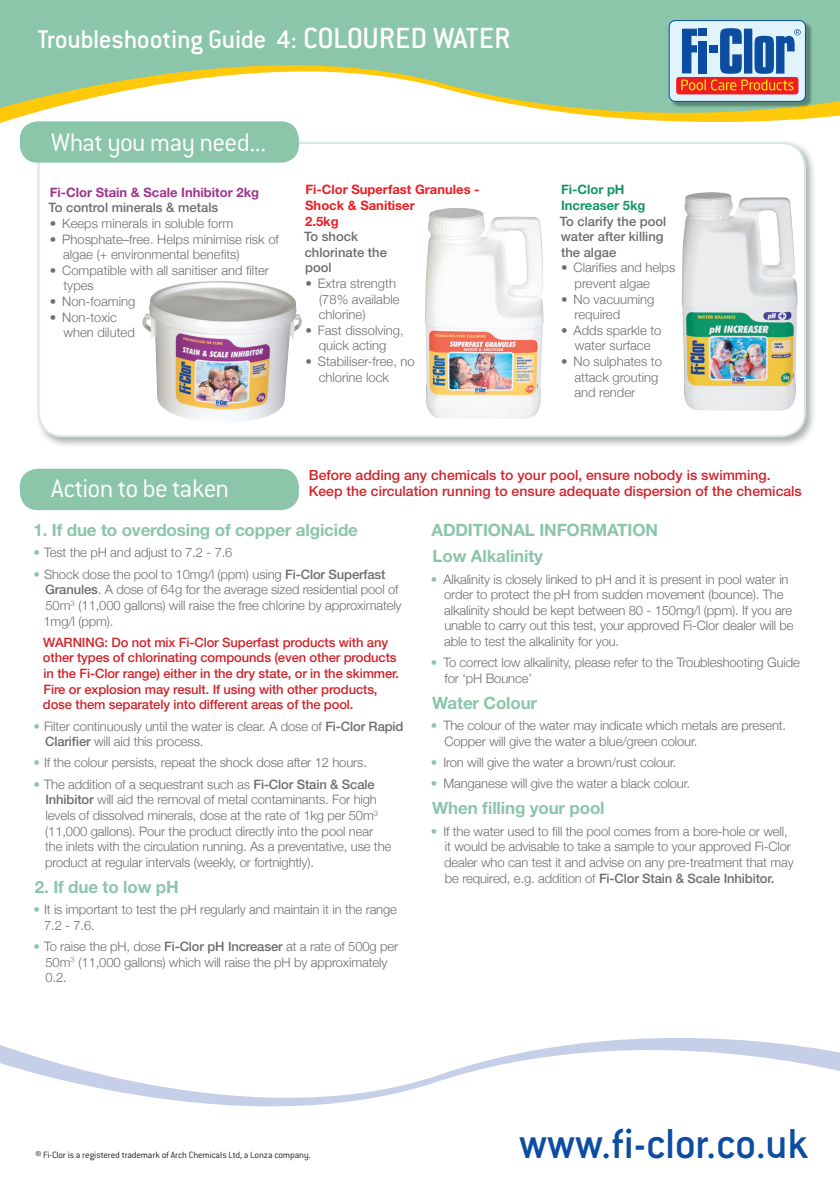
<style>
.page{position:relative;width:840px;height:1191px;background:#fff}
.page>*{position:absolute;margin:0;border:0;box-sizing:border-box;transform-origin:0 0}
.t1{font:500 46px "Conduit ITC";letter-spacing:-.01em;color:#0d4da1}
.t2{font:500 28px "Conduit ITC";letter-spacing:-.015em;color:#fff}
.t3{font:300 28px "Conduit ITC";letter-spacing:-.025em;color:#fff}
.t4{font:700 17px/26px "Helvetica Neue";letter-spacing:-.01em;color:#8bc5aa}
.t5{font:500 14px/16.8px "Helvetica Neue";color:#d1232a}
.t6{font:300 13px/15.6px "Helvetica Neue";letter-spacing:-.01em;color:#6c6d70}
.t7{font:500 13px/15.6px "Helvetica Neue";letter-spacing:-.01em;color:#d1232a}
.t8{font:500 13px/15.6px "Helvetica Neue";color:#6c6d70}
.t9{font:700 13px/15.6px "Helvetica Neue";color:#ee1d23}
.t10{font:700 13px "Helvetica Neue";color:#9f348d}
.t11{font:700 13px/15.6px "Helvetica Neue";color:#139766}
.t12{font:300 10px "Conduit ITC";letter-spacing:-.015em;color:#231f20}
.s1{font-size:32px}
.s2{color:#8bc5aa}
.s3{font-weight:500}
.s4{font-size:14px}
</style>
<div class="page">
<svg style="left:0;top:0;width:839px;height:139px;fill:#8bc5aa"></svg>
<div style="left:20px;top:469px;width:279px;height:41px;background:#8bc5aa;border-radius:18px"></div>
<img style="left:669px;top:21px;width:142px;height:87px">
<svg style="left:668px;top:20px;width:137px;height:82px;background:#a09cb4"></svg>
<img style="left:37px;top:150px;width:777px;height:296px">
<svg style="left:38px;top:142px;width:767px;height:295px"></svg>
<div style="left:20px;top:121px;width:279px;height:42px;background:#8bc5aa;border-radius:18px"></div>
<svg style="left:0;top:1038px;width:839px;height:69px"></svg>
<img style="left:681px;top:192px;width:116px;height:218px">
<img style="left:142px;top:281px;width:160px;height:142px">
<img style="left:424px;top:208px;width:119px;height:211px">
<h2 class="t2" style="left:38px;top:22px;width:474px">Troubleshooting Guide 4: <span class="s1">COLOURED WATER</span></h2>
<h2 class="t3" style="left:51px;top:125px;width:217px">What you may need...</h2>
<p class="t10" style="left:50px;top:184px;width:211px">Fi-Clor Stain &amp; Scale Inhibitor 2kg</p>
<p class="t8" style="left:49px;top:200px;width:171px">To control minerals &amp; metals</p>
<p class="t6" style="left:50px;top:215px;width:185px">• Keeps minerals in soluble form</p>
<p class="t6" style="left:63px;top:230px;width:217px;text-indent:-13px">• Phosphate–free. Helps minimise risk of algae (+ environmental benefits)</p>
<p class="t6" style="left:63px;top:261px;width:207px;text-indent:-14px">• Compatible with all sanitiser and filter types</p>
<p class="t6" style="left:50px;top:293px;width:87px">• Non-foaming</p>
<p class="t6" style="left:63px;top:308px;width:73px;text-indent:-14px">• Non-toxic when diluted</p>
<p class="t9" style="left:305px;top:182px;width:176px">Fi-Clor Superfast Granules -<br>Shock &amp; Sanitiser<br>2.5kg</p>
<p class="t8" style="left:304px;top:228px;width:84px">To shock chlorinate the pool</p>
<p class="t6" style="left:318px;top:275px;width:82px;text-indent:-13px">• Extra strength (78% available chlorine)</p>
<p class="t6" style="left:305px;top:321px;width:100px;text-align:center">• Fast dissolving, quick acting</p>
<p class="t6" style="left:318px;top:353px;width:97px;text-indent:-13px">• Stabiliser-free, no chlorine lock</p>
<p class="t11" style="left:560px;top:182px;width:86px">Fi-Clor pH<br>Increaser 5kg</p>
<p class="t8" style="left:559px;top:213px;width:108px">To clarify the pool water after killing the algae</p>
<p class="t6" style="left:574px;top:259px;width:102px;text-indent:-14px">• Clarifies and helps prevent algae</p>
<p class="t6" style="left:574px;top:290px;width:81px;text-indent:-14px">• No vacuuming required</p>
<p class="t6" style="left:560px;top:321px;width:102px;text-align:center">• Adds sparkle to water surface</p>
<p class="t6" style="left:574px;top:353px;width:89px;text-indent:-13px">• No sulphates to attack grouting and render</p>
<p class="t5" style="left:309px;top:466px;width:494px">Before adding any chemicals to your pool, ensure nobody is swimming.<br>Keep the circulation running to ensure adequate dispersion of the chemicals</p>
<h2 class="t3" style="left:51px;top:471px;width:180px">Action to be taken</h2>
<h3 class="t4" style="left:33px;top:517px;width:326px">1. If due to overdosing of copper algicide</h3>
<p class="t6" style="left:34px;top:544px;width:200px"><span class="s2">•</span> Test the pH and adjust to 7.2 - 7.6</p>
<p class="t6" style="left:43px;top:565px;width:359px;text-indent:-10px"><span class="s2">•</span> Shock dose the pool to 10mg/l (ppm) using <span class="s3">Fi-Clor Superfast Granules</span>. A dose of 64g for the average sized residential pool of 50m<sup>3</sup> (11,000 gallons) will raise the free chlorine by approximately 1mg/l (ppm).</p>
<p class="t7" style="left:43px;top:634px;width:357px">WARNING: Do not mix Fi-Clor Superfast products with any other types of chlorinating compounds (even other products in the Fi-Clor range) either in the dry state, or in the skimmer.<br>Fire or explosion may result. If using with other products, dose them separately into different areas of the pool.</p>
<p class="t6" style="left:45px;top:717px;width:360px;text-indent:-12px"><span class="s2">•</span> Filter continuously until the water is clear. A dose of <span class="s3">Fi-Clor Rapid<br>Clarifier</span> will aid this process.</p>
<p class="t6" style="left:34px;top:754px;width:335px"><span class="s2">•</span> If the colour persists, repeat the shock dose after 12 hours.</p>
<p class="t6" style="left:45px;top:775px;width:347px;text-indent:-12px"><span class="s2">•</span> The addition of a sequestrant such as <span class="s3">Fi-Clor Stain &amp; Scale Inhibitor</span> will aid the removal of metal contaminants. For high levels of dissolved minerals, dose at the rate of 1kg per 50m<sup>3 </sup>(11,000 gallons). Pour the product directly into the pool near the inlets with the circulation running. As a preventative, use the product at regular intervals (weekly, or fortnightly).</p>
<h3 class="t4" style="left:35px;top:873px;width:145px">2. If due to low pH</h3>
<p class="t6" style="left:44px;top:901px;width:354px;text-indent:-11px"><span class="s2">•</span> It is important to test the pH regularly and maintain it in the range<br>7.2 - 7.6.</p>
<p class="t6" style="left:45px;top:937px;width:354px;text-indent:-12px"><span class="s2">•</span> To raise the pH, dose <span class="s3">Fi-Clor pH Increaser</span> at a rate of 500g per<br>50m<sup>3</sup> (11,000 gallons) which will raise the pH by approximately<br>0.2.</p>
<h3 class="t4" style="left:431px;top:517px;width:228px">ADDITIONAL INFORMATION<br>Low Alkalinity</h3>
<p class="t6" style="left:444px;top:570px;width:351px;text-indent:-13px"><span class="s2">•</span> Alkalinity is closely linked to pH and it is present in pool water in order to protect the pH from sudden movement (bounce). The alkalinity should be kept between 80 - 150mg/l (ppm). If you are unable to carry out this test, your approved Fi-Clor dealer will be able to test the alkalinity for you.</p>
<p class="t6" style="left:444px;top:654px;width:356px;text-indent:-14px"><span class="s2">•</span> To correct low alkalinity, please refer to the Troubleshooting Guide for ‘pH Bounce’</p>
<h3 class="t4" style="left:432px;top:689px;width:106px">Water Colour</h3>
<p class="t6" style="left:444px;top:717px;width:343px;text-indent:-14px"><span class="s2">•</span> The colour of the water may indicate which metals are present.<br>Copper will give the water a blue/green colour.</p>
<p class="t6" style="left:430px;top:754px;width:247px"><span class="s2">•</span> Iron will give the water a brown/rust colour.</p>
<p class="t6" style="left:430px;top:775px;width:260px"><span class="s2">•</span> Manganese will give the water a black colour.</p>
<h3 class="t4" style="left:432px;top:795px;width:174px">When filling your pool</h3>
<p class="t6" style="left:444px;top:822px;width:351px;text-indent:-13px"><span class="s2">•</span> If the water used to fill the pool comes from a bore-hole or well, it would be advisable to take a sample to your approved Fi-Clor dealer who can test it and advise on any pre-treatment that may be required, e.g. addition of <span class="s3">Fi-Clor Stain &amp; Scale Inhibitor.</span></p>
<p class="t12" style="left:35px;top:1148px;width:277px"><span class="s4">®</span> Fi-Clor is a registered trademark of Arch Chemicals Ltd, a Lonza company.</p>
<h1 class="t1" style="left:519px;top:1115px;width:290px">www.fi-clor.co.uk</h1>
</div>
